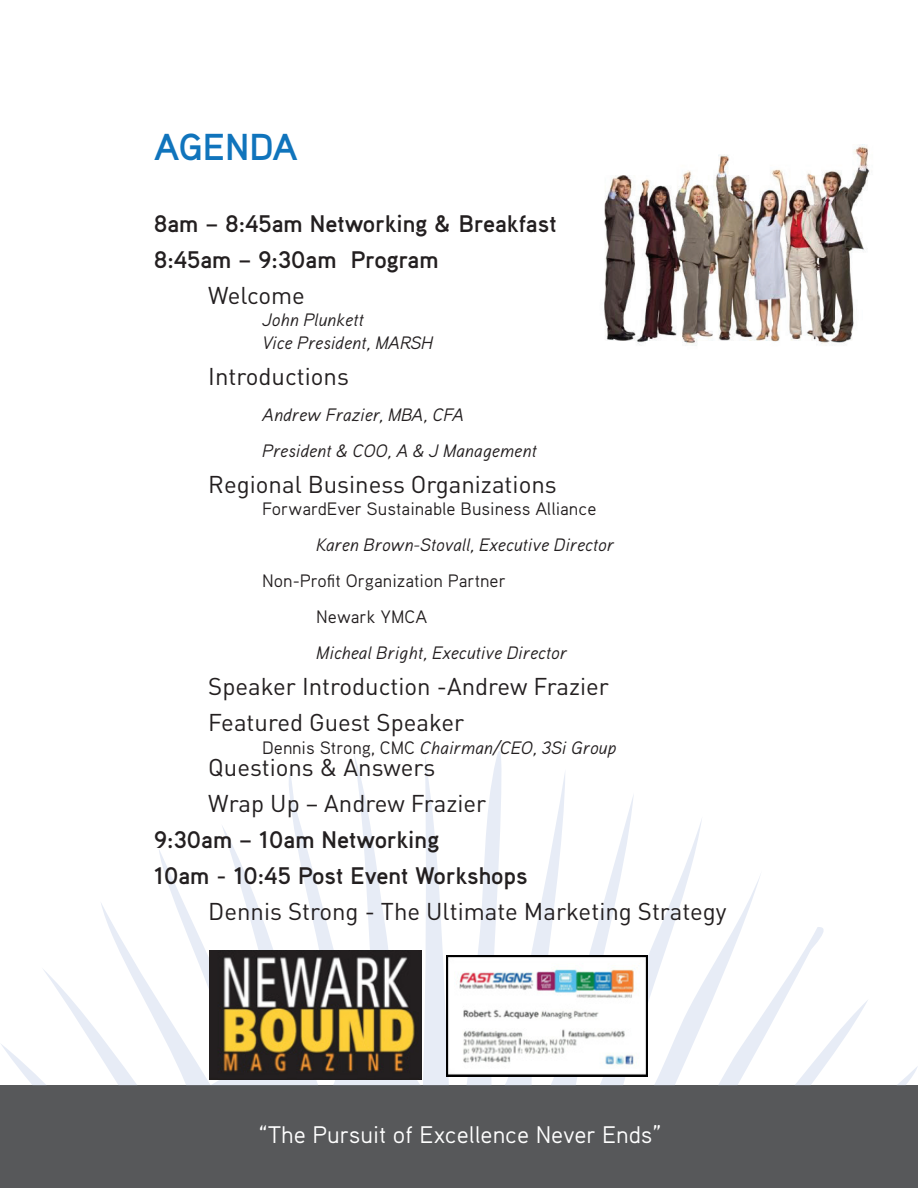
<style>
.page{position:relative;width:918px;height:1188px;background:#fff}
.page>*{position:absolute;margin:0;border:0;box-sizing:border-box;transform-origin:0 0}
.t1{font:700 37.5px "Aaux Pro";color:#1074bc}
.t2{font:24px "DIN";color:#231f20}
.t3{font:700 24px "Aaux Pro";color:#231f20}
.t4{font:24px "Aaux Pro";color:#fff}
.t5{font:italic 18px/22.5px "Aaux Pro";color:#231f20}
.t6{font:18px "Aaux Pro";color:#231f20}
.s1{font-style:normal}
</style>
<div class="page">
<div style="left:0;top:1085px;width:918px;height:103px;background:#57585a"></div>
<svg style="left:1px;top:751px;width:917px;height:334px"></svg>
<img style="left:604px;top:145px;width:266px;height:201px">
<img style="left:209px;top:950px;width:213px;height:130px">
<img style="left:446px;top:956px;width:202px;height:121px">
<p class="t1" style="left:154px;top:123px;width:145px">AGENDA</p>
<p class="t3" style="left:154px;top:208px;width:404px">8am – 8:45am Networking &amp; Breakfast</p>
<p class="t3" style="left:154px;top:244px;width:286px">8:45am – 9:30am Program</p>
<p class="t2" style="left:208px;top:280px;width:98px">Welcome</p>
<p class="t5" style="left:262px;top:308px;width:172px">John Plunkett<br>Vice President, MARSH</p>
<p class="t2" style="left:208px;top:361px;width:142px">Introductions</p>
<p class="t5" style="left:262px;top:403px;width:203px">Andrew Frazier, MBA, CFA</p>
<p class="t5" style="left:262px;top:439px;width:276px">President &amp; COO, A &amp; J Management</p>
<p class="t2" style="left:208px;top:469px;width:350px">Regional Business Organizations</p>
<p class="t6" style="left:262px;top:498px;width:336px">ForwardEver Sustainable Business Alliance</p>
<p class="t5" style="left:316px;top:533px;width:299px">Karen Brown-Stovall, Executive Director</p>
<p class="t6" style="left:262px;top:570px;width:245px">Non-Profit Organization Partner</p>
<p class="t6" style="left:316px;top:606px;width:113px">Newark YMCA</p>
<p class="t5" style="left:316px;top:641px;width:252px">Micheal Bright, Executive Director</p>
<p class="t2" style="left:208px;top:672px;width:402px">Speaker Introduction -Andrew Frazier</p>
<p class="t2" style="left:208px;top:708px;width:258px">Featured Guest Speaker</p>
<p class="t5" style="left:262px;top:736px;width:356px"><span class="s1">Dennis Strong, CMC</span> Chairman/CEO, 3Si Group</p>
<p class="t2" style="left:208px;top:753px;width:229px">Questions &amp; Answers</p>
<p class="t2" style="left:208px;top:789px;width:280px">Wrap Up – Andrew Frazier</p>
<p class="t3" style="left:154px;top:825px;width:287px">9:30am – 10am Networking</p>
<p class="t3" style="left:154px;top:861px;width:375px">10am - 10:45 Post Event Workshops</p>
<p class="t2" style="left:208px;top:897px;width:520px">Dennis Strong - The Ultimate Marketing Strategy</p>
<p class="t4" style="left:259px;top:1120px;width:405px">“The Pursuit of Excellence Never Ends”</p>
</div>
